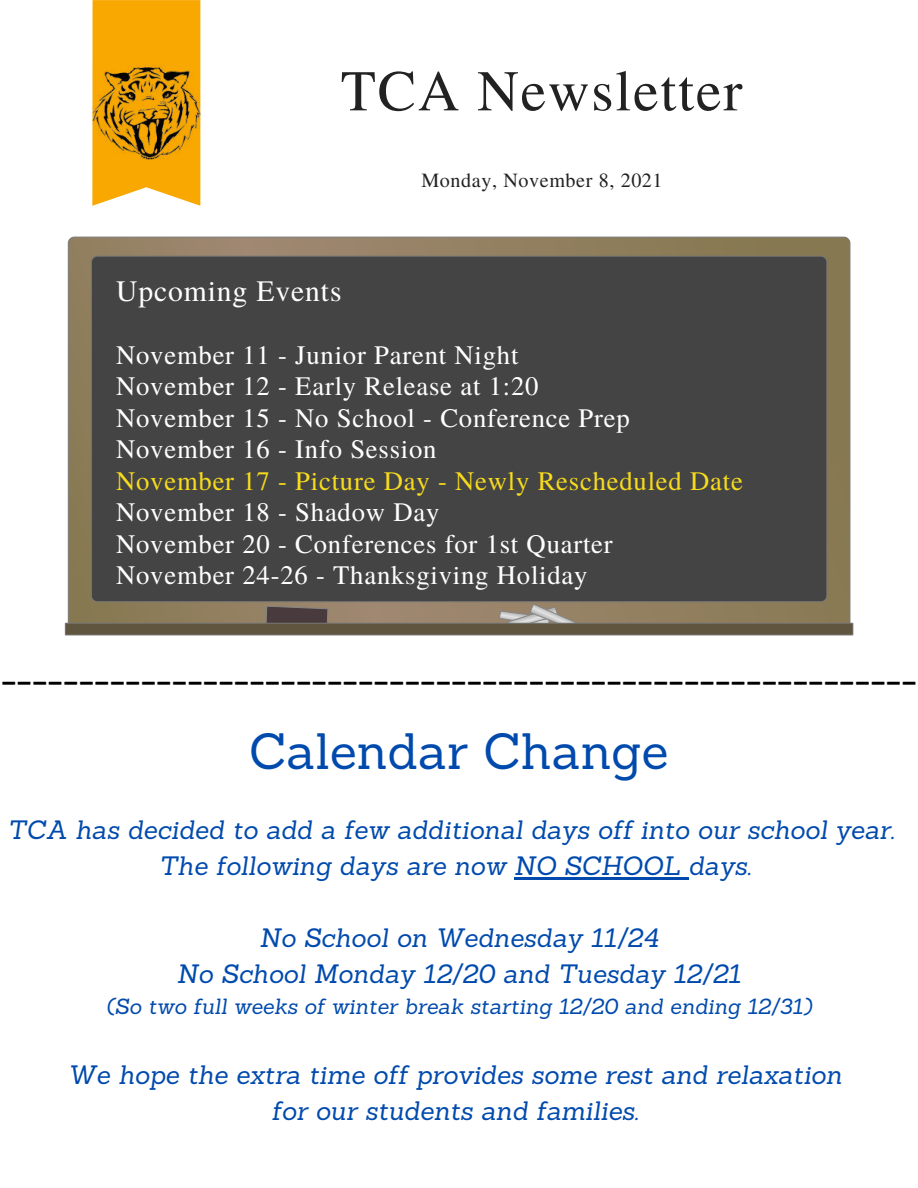
<style>
.page{position:relative;width:918px;height:1188px;background:#fff}
.page>*{position:absolute;margin:0;border:0;box-sizing:border-box;transform-origin:0 0}
.t1{font:57.6px "Te X Gyre Termes";letter-spacing:.03em;color:#222}
.t2{font:49.8px "Sanchez";color:#004aad}
.t3{font:37.5px "Sanchez";color:#000}
.t4{font:29.55px "Te X Gyre Termes";letter-spacing:.03em;color:#fff}
.t5{font:26.7px/31.5px "Te X Gyre Termes";letter-spacing:.03em;color:#fff}
.t6{font:26.7px "Te X Gyre Termes";letter-spacing:.03em;color:#f7db1d}
.t7{font:italic 25.95px/36px "Sanchez";color:#004aad;text-align:center}
.t8{font:italic 21.45px "Sanchez";color:#004aad}
.t9{font:20.1px "Te X Gyre Termes";letter-spacing:.03em;color:#222}
</style>
<div class="page">
<svg style="left:92px;top:0;width:108px;height:206px;background:#f8b018"></svg>
<img style="left:92px;top:64px;width:109px;height:97px">
<svg style="left:68px;top:237px;width:782px;height:386px;background:#8e7d5d"></svg>
<div style="left:91px;top:256px;width:736px;height:346px;background:#444"></div>
<svg style="left:499px;top:604px;width:80px;height:19px;background:#aaa094"></svg>
<svg style="left:266px;top:606px;width:62px;height:17px"></svg>
<div style="left:65px;top:623px;width:788px;height:12px;background:#60553f"></div>
<div style="left:65px;top:623px;width:788px;height:12px;border:1px solid #777"></div>
<hr style="left:514px;top:877px;width:174px;height:2px;background:#004aad">
<h1 class="t1" style="left:341px;top:50px;width:403px">TCA Newsletter</h1>
<p class="t9" style="left:422px;top:166px;width:243px">Monday, November 8, 2021</p>
<p class="t4" style="left:116px;top:269px;width:227px">Upcoming Events</p>
<p class="t5" style="left:116px;top:338px;width:515px">November 11 - Junior Parent Night November 12 - Early Release at 1:20<br>November 15 - No School - Conference Prep November 16 - Info Session</p>
<p class="t6" style="left:116px;top:461px;width:628px">November 17 - Picture Day - Newly Rescheduled Date</p>
<p class="t5" style="left:116px;top:495px;width:498px">November 18 - Shadow Day<br>November 20 - Conferences for 1st Quarter<br>November 24-26 - Thanksgiving Holiday</p>
<h3 class="t3" style="left:1px;top:656px;width:917px">-----------------------------------------------------------</h3>
<h2 class="t2" style="left:249px;top:719px;width:421px">Calendar Change</h2>
<p class="t7" style="left:7px;top:811px;width:889px">TCA has decided to add a few additional days off into our school year.<br>The following days are now NO SCHOOL days.</p>
<p class="t7" style="left:177px;top:919px;width:566px">No School on Wednesday 11/24<br>No School Monday 12/20 and Tuesday 12/21</p>
<p class="t8" style="left:106px;top:993px;width:707px">(So two full weeks of winter break starting 12/20 and ending 12/31)</p>
<p class="t7" style="left:68px;top:1057px;width:776px">We hope the extra time off provides some rest and relaxation for our students and families.</p>
</div>
